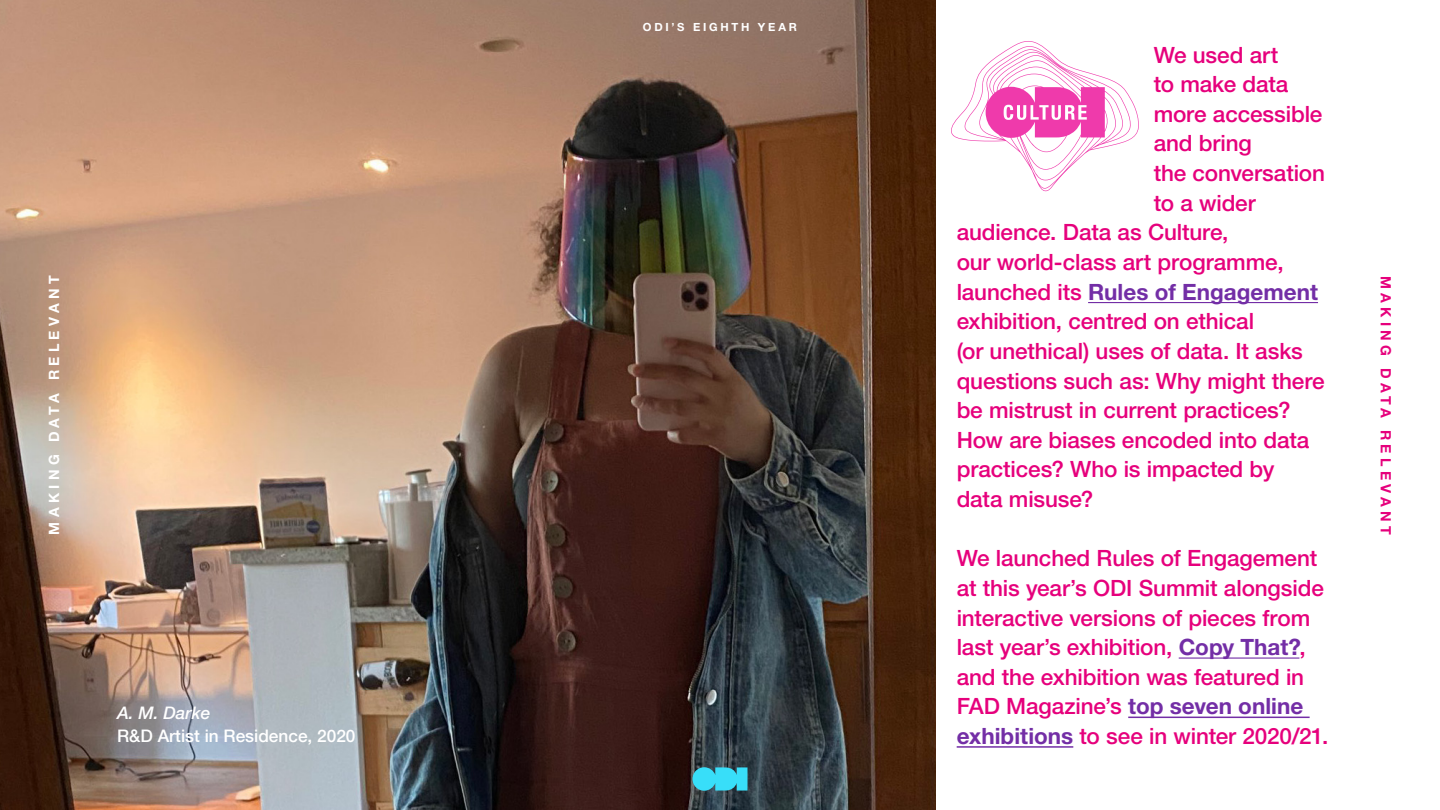
<style>
.page{position:relative;width:1440px;height:810px;background:#fff}
.page>*{position:absolute;margin:0;border:0;box-sizing:border-box;transform-origin:0 0}
.Body_1{font:500 22.5px/29.6px "Helvetica Neue LT Std";letter-spacing:-.005em;color:#e6007c}
.Body_1-2{font:700 22.5px "Helvetica Neue LT Std";color:#732ea6}
.t1{font:500 17.25px/22.8px "Helvetica Neue LT Com";color:#fff}
.t2{font:700 14.25px "Helvetica Neue LT Std";letter-spacing:.3em;color:#e6007c}
.t3{font:700 14.25px "Helvetica Neue LT Std";letter-spacing:.3em;color:#fff}
.t4{font:700 11.25px "Helvetica Neue LT Std";letter-spacing:.245em;color:#fff}
.s1{font-style:italic}
.s2{font-family:"Helvetica Neue LT Std"}
.s3{font-weight:500;color:#e6007c}
.s4{font-weight:700;color:#732ea6}
</style>
<div class="page">
<img style="left:0;top:0;width:935px;height:810px">
<svg style="left:692px;top:767px;width:56px;height:24px"></svg>
<hr style="left:1088px;top:302px;width:230px;height:1px;background:#732ea6">
<hr style="left:1179px;top:658px;width:120px;height:1px;background:#732ea6">
<hr style="left:1128px;top:717px;width:182px;height:1px;background:#732ea6">
<hr style="left:957px;top:746px;width:116px;height:2px;background:#732ea6">
<svg style="left:951px;top:41px;width:188px;height:150px"></svg>
<p class="t3" style="left:45px;top:535px;width:260px;rotate:-90deg">MAKING DATA RELEVANT</p>
<p class="t1" style="left:117px;top:701px;width:240px"><span class="s1">A. M. Darke<br></span>R&amp;D Artist in Residence<span class="s2">, 2020</span></p>
<p class="t4" style="left:643px;top:20px;width:156px">ODI’S EIGHTH YEAR</p>
<p class="Body_1" style="left:1154px;top:40px;width:126px">We used art</p>
<p class="Body_1" style="left:1154px;top:69px;width:136px">to make data</p>
<p class="Body_1" style="left:1154px;top:99px;width:170px">more accessible</p>
<p class="Body_1" style="left:1154px;top:128px;width:100px">and bring</p>
<p class="Body_1" style="left:1154px;top:158px;width:173px">the conversation</p>
<p class="Body_1" style="left:1154px;top:188px;width:103px">to a wider</p>
<p class="Body_1" style="left:957px;top:217px;width:273px">audience. Data as Culture,</p>
<p class="Body_1" style="left:957px;top:247px;width:328px">our world-class art programme,</p>
<p class="Body_1-2" style="left:957px;top:278px;width:363px"><span class="s3">launched its</span> Rules of Engagement</p>
<p class="Body_1" style="left:957px;top:306px;width:299px">exhibition, centred on ethical</p>
<p class="Body_1" style="left:957px;top:336px;width:348px">(or unethical) uses of data. It asks</p>
<p class="Body_1" style="left:957px;top:365px;width:370px">questions such as: Why might there</p>
<p class="Body_1" style="left:957px;top:395px;width:335px">be mistrust in current practices?</p>
<p class="Body_1" style="left:957px;top:425px;width:354px">How are biases encoded into data</p>
<p class="Body_1" style="left:957px;top:454px;width:319px">practices? Who is impacted by</p>
<p class="Body_1" style="left:957px;top:484px;width:138px">data misuse?</p>
<p class="Body_1" style="left:957px;top:543px;width:373px">We launched Rules of Engagement at this year’s ODI Summit alongside interactive versions of pieces from last year’s exhibition, <span class="s4">Copy That?</span>, and the exhibition was featured in FAD Magazine’s <span class="s4">top seven online exhibitions</span> to see in winter 2020/21.</p>
<p class="t2" style="left:1395px;top:276px;width:260px;rotate:90deg">MAKING DATA RELEVANT</p>
</div>
